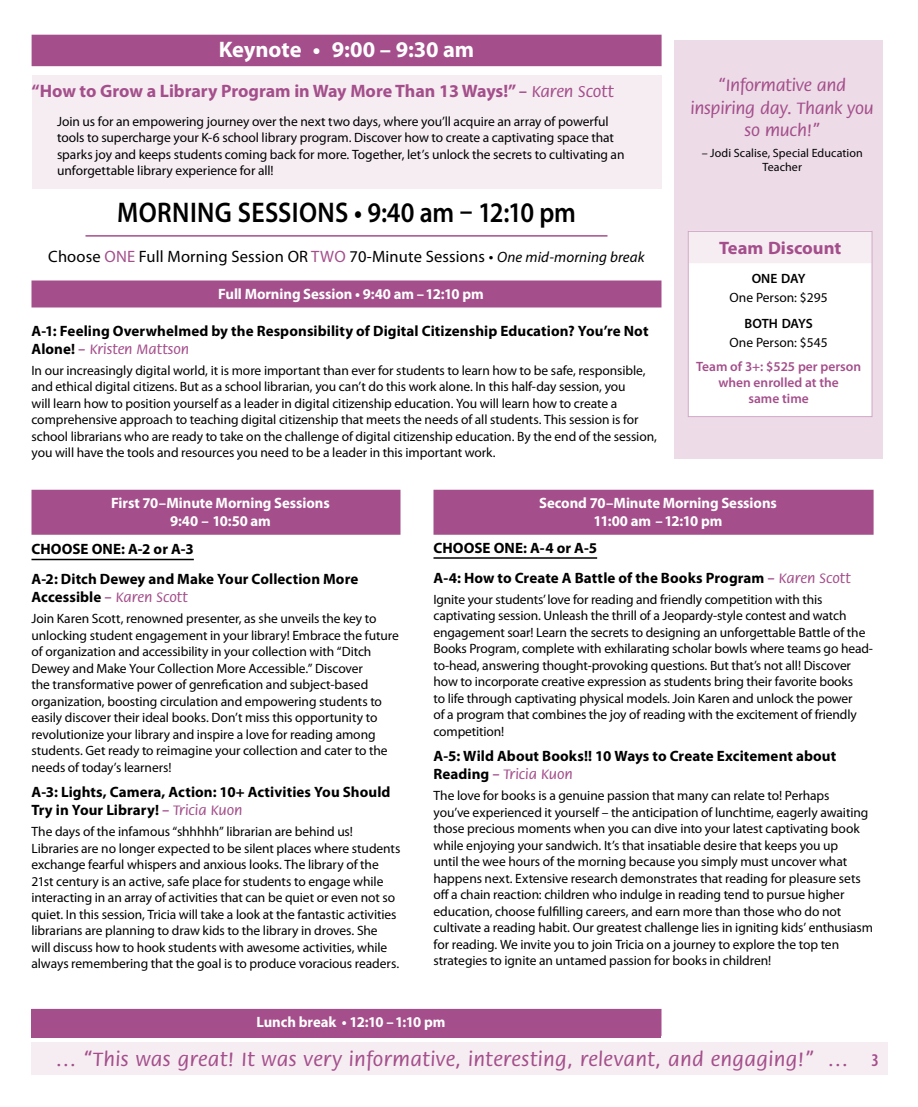
<style>
.page{position:relative;width:918px;height:1107px;background:#fff}
.page>*{position:absolute;margin:0;border:0;box-sizing:border-box;transform-origin:0 0}
.t1{font:600 28.5px "Myriad Pro";letter-spacing:.01em;color:#000;scale:.9 1}
.t2{font:700 22.5px "Myriad Pro";letter-spacing:-.005em;color:#fff}
.t3{font:500 21px "Flora Std";letter-spacing:.02em;color:#a44f8b}
.t4{font:700 18px "Myriad Pro";color:#a44f8b}
.t5{font:500 18px/22.5px "Flora Std";letter-spacing:-.01em;color:#a44f8b;text-align:center}
.t6{font:600 condensed 18px "Myriad Pro";color:#a44f8b}
.t7{font:16.5px "Myriad Pro";letter-spacing:.01em;color:#000}
.t8{font:700 15px/30px "Myriad Pro";letter-spacing:.005em;color:#000}
.t9{font:700 15px/18px "Myriad Pro";letter-spacing:-.005em;color:#fff;text-align:center}
.t10{font:500 15px "Flora Std";color:#a44f8b}
.t11{font:13.5px/16.5px "Myriad Pro";letter-spacing:-.01em;color:#000}
.t12{font:600 13.5px/16.2px "Myriad Pro";color:#a44f8b;text-align:center}
.t13{font:600 13.5px "Myriad Pro";letter-spacing:-.02em;color:#000}
.t14{font:12px/14.4px "Myriad Pro";letter-spacing:.005em;color:#000;text-align:center}
.s1{font-family:"Flora Std";font-weight:500;font-size:17.25px}
.s2{color:#a44f8b}
.s3{font-style:italic;font-size:15px}
.s4{font-family:"Myriad Pro";font-weight:700;color:#000}
.s5{font-family:"Flora Std";font-weight:500;color:#a44f8b}
</style>
<div class="page">
<div style="left:674px;top:40px;width:209px;height:419px;background:#eddce8"></div>
<div style="left:32px;top:1042px;width:856px;height:34px;background:#f6edf3"></div>
<div style="left:688px;top:231px;width:184px;height:186px;background:#fff"></div>
<div style="left:689px;top:230px;width:183px;height:33px;background:#f6edf3"></div>
<div style="left:688px;top:231px;width:184px;height:186px;border:1px solid #d1a7c5"></div>
<div style="left:32px;top:75px;width:630px;height:114px;background:#f6edf3"></div>
<div style="left:32px;top:280px;width:630px;height:28px;background:#a44f8b"></div>
<div style="left:32px;top:1009px;width:630px;height:29px;background:#a44f8b"></div>
<div style="left:32px;top:35px;width:630px;height:31px;background:#a44f8b"></div>
<hr style="left:86px;top:235px;width:522px;height:2px;background:#a44f8b">
<div style="left:32px;top:490px;width:368px;height:45px;background:#a44f8b"></div>
<hr style="left:32px;top:559px;width:162px;height:1px;background:#000">
<div style="left:434px;top:490px;width:440px;height:45px;background:#a44f8b"></div>
<hr style="left:434px;top:557px;width:163px;height:2px;background:#000">
<h2 class="t2" style="left:219px;top:35px;width:257px">Keynote • 9:00 – 9:30 am</h2>
<h3 class="t4" style="left:32px;top:79px;width:583px">“How to Grow a Library Program in Way More Than 13 Ways!” <span class="s1">– Karen Scott</span></h3>
<p class="t11" style="left:57px;top:113px;width:569px">Join us for an empowering journey over the next two days, where you’ll acquire an array of powerful tools to supercharge your K-6 school library program. Discover how to create a captivating space that sparks joy and keeps students coming back for more. Together, let’s unlock the secrets to cultivating an unforgettable library experience for all!</p>
<h1 class="t1" style="left:117px;top:194px;width:511px">MORNING SESSIONS • 9:40 am – 12:10 pm</h1>
<p class="t7" style="left:48px;top:246px;width:598px">Choose <span class="s2">ONE</span> Full Morning Session OR <span class="s2">TWO</span> 70-Minute Sessions • <span class="s3">One mid-morning break</span></p>
<p class="t9" style="left:218px;top:284px;width:267px">Full Morning Session • 9:40 am –12:10 pm</p>
<p class="t8" style="left:32px;top:315px;width:619px">A‑1: Feeling Overwhelmed by the Responsibility of Digital Citizenship Education? You’re Not</p>
<p class="t10" style="left:32px;top:341px;width:159px"><span class="s4">Alone!</span> – Kristen Mattson</p>
<p class="t11" style="left:32px;top:362px;width:627px">In our increasingly digital world, it is more important than ever for students to learn how to be safe, responsible, and ethical digital citizens. But as a school librarian, you can’t do this work alone. In this half-day session, you<br>will learn how to position yourself as a leader in digital citizenship education. You will learn how to create a comprehensive approach to teaching digital citizenship that meets the needs of all students. This session is for school librarians who are ready to take on the challenge of digital citizenship education. By the end of the session, you will have the tools and resources you need to be a leader in this important work.</p>
<h3 class="t5" style="left:691px;top:75px;width:185px">“Informative and inspiring day. Thank you so much!”</h3>
<p class="t14" style="left:702px;top:145px;width:163px">– Jodi Scalise, Special Education<br>Teacher</p>
<h3 class="t4" style="left:719px;top:236px;width:124px">Team Discount</h3>
<p class="t13" style="left:752px;top:270px;width:55px">ONE DAY</p>
<p class="t11" style="left:730px;top:289px;width:100px">One Person: $295</p>
<p class="t13" style="left:745px;top:315px;width:70px">BOTH DAYS</p>
<p class="t11" style="left:730px;top:334px;width:100px">One Person: $545</p>
<p class="t12" style="left:696px;top:358px;width:166px">Team of 3+: $525 per person when enrolled at the<br>same time</p>
<p class="t9" style="left:111px;top:493px;width:220px">First 70–Minute Morning Sessions<br>9:40 – 10:50 am</p>
<p class="t8" style="left:32px;top:534px;width:328px">CHOOSE ONE: A‑2 or A‑3<br>A‑2: Ditch Dewey and Make Your Collection More</p>
<p class="t10" style="left:32px;top:590px;width:158px"><span class="s4">Accessible</span> – Karen Scott</p>
<p class="t11" style="left:32px;top:610px;width:369px">Join Karen Scott, renowned presenter, as she unveils the key to unlocking student engagement in your library! Embrace the future of organization and accessibility in your collection with “Ditch Dewey and Make Your Collection More Accessible.” Discover<br>the transformative power of genrefication and subject-based organization, boosting circulation and empowering students to easily discover their ideal books. Don’t miss this opportunity to revolutionize your library and inspire a love for reading among students. Get ready to reimagine your collection and cater to the needs of today’s learners!</p>
<p class="t8" style="left:32px;top:783px;width:361px;line-height:18px">A‑3: Lights, Camera, Action: 10+ Activities You Should<br>Try in Your Library! <span class="s5">– Tricia Kuon</span></p>
<p class="t11" style="left:32px;top:823px;width:370px">The days of the infamous “shhhhh” librarian are behind us!<br>Libraries are no longer expected to be silent places where students exchange fearful whispers and anxious looks. The library of the 21st century is an active, safe place for students to engage while interacting in an array of activities that can be quiet or even not so quiet. In this session, Tricia will take a look at the fantastic activities librarians are planning to draw kids to the library in droves. She<br>will discuss how to hook students with awesome activities, while always remembering that the goal is to produce voracious readers.</p>
<p class="t9" style="left:539px;top:493px;width:239px">Second 70–Minute Morning Sessions<br>11:00 am –12:10 pm</p>
<p class="t8" style="left:434px;top:532px;width:419px">CHOOSE ONE: A‑4 or A‑5<br>A‑4: How to Create A Battle of the Books Program <span class="s5">– Karen Scott</span></p>
<p class="t11" style="left:434px;top:591px;width:441px">Ignite your students’ love for reading and friendly competition with this captivating session. Unleash the thrill of a Jeopardy-style contest and watch engagement soar! Learn the secrets to designing an unforgettable Battle of the Books Program, complete with exhilarating scholar bowls where teams go head&shy;to-head, answering thought-provoking questions. But that’s not all! Discover how to incorporate creative expression as students bring their favorite books<br>to life through captivating physical models. Join Karen and unlock the power<br>of a program that combines the joy of reading with the excitement of friendly competition!</p>
<p class="t8" style="left:434px;top:741px;width:404px">A‑5: Wild About Books!! 10 Ways to Create Excitement about</p>
<p class="t10" style="left:434px;top:767px;width:141px"><span class="s4">Reading</span> – Tricia Kuon</p>
<p class="t11" style="left:434px;top:787px;width:441px">The love for books is a genuine passion that many can relate to! Perhaps<br>you’ve experienced it yourself – the anticipation of lunchtime, eagerly awaiting those precious moments when you can dive into your latest captivating book while enjoying your sandwich. It’s that insatiable desire that keeps you up<br>until the wee hours of the morning because you simply must uncover what happens next. Extensive research demonstrates that reading for pleasure sets off a chain reaction: children who indulge in reading tend to pursue higher education, choose fulfilling careers, and earn more than those who do not cultivate a reading habit. Our greatest challenge lies in igniting kids’ enthusiasm for reading. We invite you to join Tricia on a journey to explore the top ten strategies to ignite an untamed passion for books in children!</p>
<p class="t9" style="left:256px;top:1012px;width:191px">Lunch break • 12:10 –1:10 pm</p>
<h3 class="t3" style="left:55px;top:1048px;width:795px">… “This was great! It was very informative, interesting, relevant, and engaging!” …</h3>
<h3 class="t6" style="left:872px;top:1049px;width:9px">3</h3>
</div>
